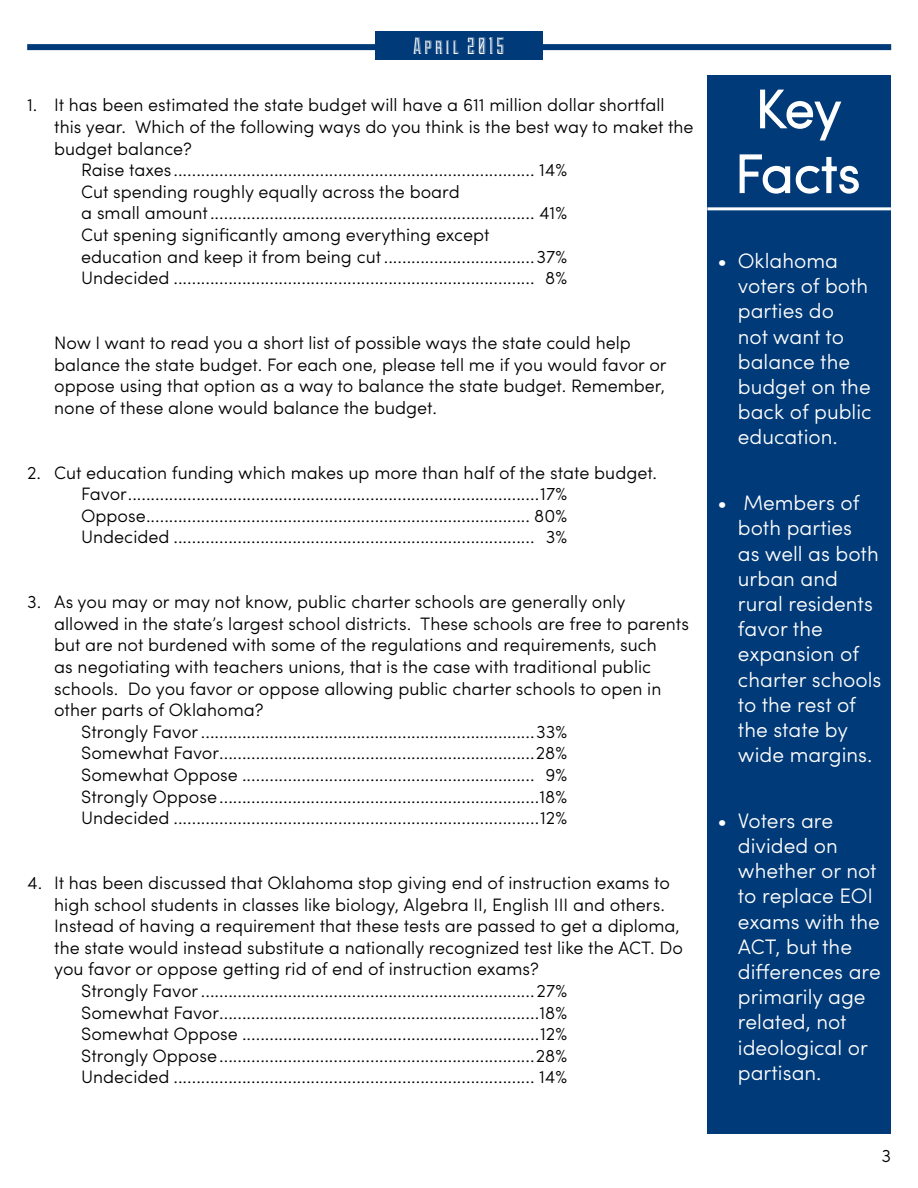
<style>
.page{position:relative;width:918px;height:1188px;background:#fff}
.page>*{position:absolute;margin:0;border:0;box-sizing:border-box;transform-origin:0 0}
.t1{font:300 54px/64.8px "Sofia Pro";letter-spacing:-.005em;color:#fff;text-align:center}
.t2{font:24px "Duke";letter-spacing:.12em;color:#fff}
.t3{font:300 21px/25.2px "Sofia Pro";color:#fff}
.t4{font:300 18px/21.6px "Sofia Pro";color:#000}
</style>
<div class="page">
<div style="left:27px;top:44px;width:864px;height:6px;background:#003a78"></div>
<div style="left:375px;top:31px;width:168px;height:29px;background:#003a78"></div>
<div style="left:707px;top:76px;width:184px;height:1058px;background:#003a78"></div>
<svg style="left:760px;top:89px;width:82px;height:52px"></svg>
<svg style="left:739px;top:154px;width:120px;height:40px"></svg>
<hr style="left:707px;top:207px;width:184px;height:3px;background:#fff">
<h2 class="t2" style="left:414px;top:32px;width:92px">April 2015</h2>
<p class="t4" style="left:27px;top:93px;width:639px">1. It has been estimated the state budget will have a 611 million dollar shortfall</p>
<p class="t4" style="left:54px;top:115px;width:641px">this year. Which of the following ways do you think is the best way to maket the</p>
<p class="t4" style="left:54px;top:136px;width:139px">budget balance?</p>
<p class="t4" style="left:81px;top:158px;width:487px">Raise taxes............................................................................... 14%</p>
<p class="t4" style="left:81px;top:180px;width:380px">Cut spending roughly equally across the board</p>
<p class="t4" style="left:81px;top:201px;width:487px">a small amount....................................................................... 41%</p>
<p class="t4" style="left:81px;top:223px;width:410px">Cut spening significantly among everything except</p>
<p class="t4" style="left:81px;top:244px;width:487px">education and keep it from being cut.................................37%</p>
<p class="t4" style="left:81px;top:266px;width:487px">Undecided ............................................................................... 8%</p>
<p class="t4" style="left:54px;top:331px;width:614px">Now I want to read you a short list of possible ways the state could help balance the state budget. For each one, please tell me if you would favor or oppose using that option as a way to balance the state budget. Remember, none of these alone would balance the budget.</p>
<p class="t4" style="left:81px;top:460px;width:577px;text-indent:-54px">2. Cut education funding which makes up more than half of the state budget.<br>Favor..........................................................................................17% Oppose.................................................................................... 80% Undecided ............................................................................... 3%</p>
<p class="t4" style="left:27px;top:590px;width:600px">3. As you may or may not know, public charter schools are generally only</p>
<p class="t4" style="left:54px;top:612px;width:636px">allowed in the state’s largest school districts. These schools are free to parents</p>
<p class="t4" style="left:54px;top:633px;width:604px">but are not burdened with some of the regulations and requirements, such</p>
<p class="t4" style="left:54px;top:655px;width:599px">as negotiating with teachers unions, that is the case with traditional public</p>
<p class="t4" style="left:54px;top:676px;width:609px">schools. Do you favor or oppose allowing public charter schools to open in</p>
<p class="t4" style="left:54px;top:698px;width:211px">other parts of Oklahoma?</p>
<p class="t4" style="left:81px;top:720px;width:487px">Strongly Favor.........................................................................33%</p>
<p class="t4" style="left:81px;top:741px;width:487px">Somewhat Favor.....................................................................28%</p>
<p class="t4" style="left:81px;top:763px;width:487px">Somewhat Oppose ................................................................ 9%</p>
<p class="t4" style="left:81px;top:784px;width:487px">Strongly Oppose......................................................................18%</p>
<p class="t4" style="left:81px;top:806px;width:487px">Undecided ................................................................................12%</p>
<p class="t4" style="left:27px;top:871px;width:644px">4. It has been discussed that Oklahoma stop giving end of instruction exams to</p>
<p class="t4" style="left:54px;top:892px;width:612px">high school students in classes like biology, Algebra II, English III and others.</p>
<p class="t4" style="left:54px;top:914px;width:627px">Instead of having a requirement that these tests are passed to get a diploma,</p>
<p class="t4" style="left:54px;top:936px;width:630px">the state would instead substitute a nationally recognized test like the ACT. Do</p>
<p class="t4" style="left:54px;top:957px;width:486px">you favor or oppose getting rid of end of instruction exams?</p>
<p class="t4" style="left:81px;top:979px;width:487px">Strongly Favor.........................................................................27%</p>
<p class="t4" style="left:81px;top:1000px;width:487px">Somewhat Favor......................................................................18%</p>
<p class="t4" style="left:81px;top:1022px;width:487px">Somewhat Oppose .................................................................12%</p>
<p class="t4" style="left:81px;top:1044px;width:487px">Strongly Oppose.....................................................................28%</p>
<p class="t4" style="left:81px;top:1065px;width:487px">Undecided ............................................................................... 14%</p>
<h1 class="t1" style="left:735px;top:73px;width:127px">Key<br>Facts</h1>
<p class="t3" style="left:738px;top:247px;width:135px;text-indent:-20px">• Oklahoma voters of both parties do<br>not want to balance the budget on the back of public education.</p>
<p class="t3" style="left:738px;top:489px;width:145px;text-indent:-20px">• Members of both parties<br>as well as both urban and rural residents favor the expansion of charter schools to the rest of the state by wide margins.</p>
<p class="t3" style="left:738px;top:807px;width:145px;text-indent:-20px">• Voters are divided on whether or not to replace EOI exams with the<br>ACT, but the differences are primarily age related, not ideological or partisan.</p>
<p class="t4" style="left:882px;top:1144px;width:11px">3</p>
</div>
